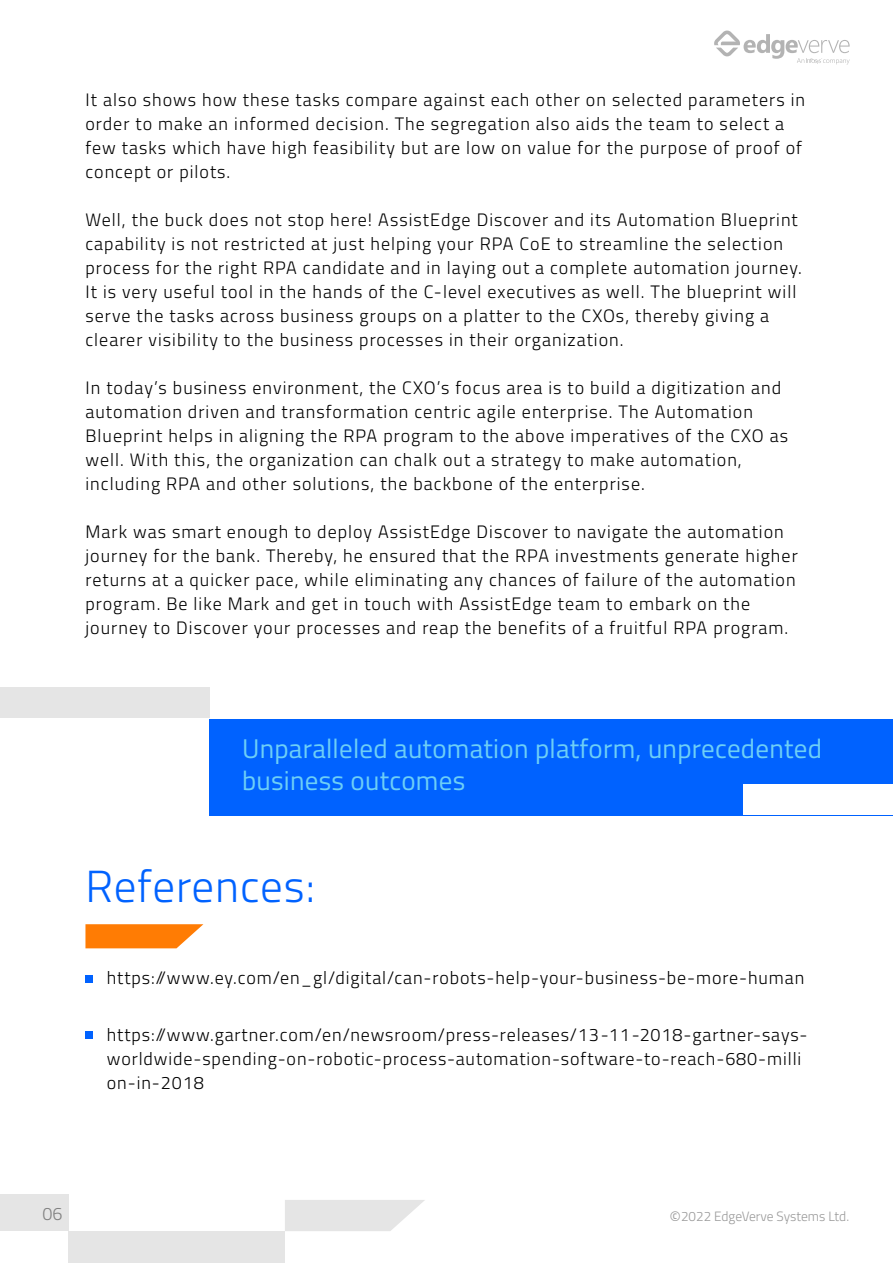
<style>
.page{position:relative;width:893px;height:1263px;background:#fff}
.page>*{position:absolute;margin:0;border:0;box-sizing:border-box;transform-origin:0 0}
.t1{font:300 45px "Titillium Web";letter-spacing:.02em;color:#0062ff}
.t2{font:27px/32.4px "Titillium Web";letter-spacing:.01em;color:#6dcff6}
.t3{font:300 18px/24px "Titillium Web";letter-spacing:.055em;color:#000}
.t4{font:300 18px "Titillium Web";color:#808080}
.t5{font:300 13.5px "Titillium Web";color:#999}
.s1{font-size:18px}
</style>
<div class="page">
<svg style="left:85px;top:924px;width:118px;height:24px"></svg>
<div style="left:85px;top:975px;width:8px;height:7px;background:#0062ff"></div>
<div style="left:85px;top:1032px;width:8px;height:7px;background:#0062ff"></div>
<div style="left:69px;top:1231px;width:216px;height:31px;background:#e5e5e5"></div>
<svg style="left:285px;top:1200px;width:140px;height:31px"></svg>
<div style="left:0;top:1195px;width:69px;height:36px;background:#e5e5e5"></div>
<svg style="left:714px;top:30px;width:136px;height:35px"></svg>
<div style="left:210px;top:719px;width:683px;height:96px;background:#0062ff"></div>
<div style="left:0;top:687px;width:210px;height:31px;background:#e5e5e5"></div>
<div style="left:743px;top:784px;width:150px;height:31px;background:#fff"></div>
<p class="t3" style="left:85px;top:87px;width:721px">It also shows how these tasks compare against each other on selected parameters in order to make an informed decision. The segregation also aids the team to select a few tasks which have high feasibility but are low on value for the purpose of proof of concept or pilots.</p>
<p class="t3" style="left:85px;top:207px;width:718px">Well, the buck does not stop here! AssistEdge Discover and its Automation Blueprint capability is not restricted at just helping your RPA CoE to streamline the selection process for the right RPA candidate and in laying out a complete automation journey.<br>It is very useful tool in the hands of the C-level executives as well. The blueprint will serve the tasks across business groups on a platter to the CXOs, thereby giving a clearer visibility to the business processes in their organization.</p>
<p class="t3" style="left:85px;top:375px;width:704px">In today’s business environment, the CXO’s focus area is to build a digitization and automation driven and transformation centric agile enterprise. The Automation Blueprint helps in aligning the RPA program to the above imperatives of the CXO as well. With this, the organization can chalk out a strategy to make automation, including RPA and other solutions, the backbone of the enterprise.</p>
<p class="t3" style="left:85px;top:519px;width:714px">Mark was smart enough to deploy AssistEdge Discover to navigate the automation journey for the bank. Thereby, he ensured that the RPA investments generate higher returns at a quicker pace, while eliminating any chances of failure of the automation program. Be like Mark and get in touch with AssistEdge team to embark on the journey to Discover your processes and reap the benefits of a fruitful RPA program.</p>
<h2 class="t2" style="left:242px;top:731px;width:581px">Unparalleled automation platform, unprecedented business outcomes</h2>
<h1 class="t1" style="left:85px;top:853px;width:231px">References:</h1>
<p class="t3" style="left:107px;top:965px;width:699px">https://www.ey.com/en_gl/digital/can-robots-help-your-business-be-more-human</p>
<p class="t3" style="left:107px;top:1022px;width:702px">https://www.gartner.com/en/newsroom/press-releases/13-11-2018-gartner-says&shy;worldwide-spending-on-robotic-process-automation-software-to-reach-680-milli on-in-2018</p>
<p class="t4" style="left:43px;top:1201px;width:22px">06</p>
<p class="t5" style="left:669px;top:1206px;width:181px"><span class="s1">©</span>2022 EdgeVerve Systems Ltd.</p>
</div>
